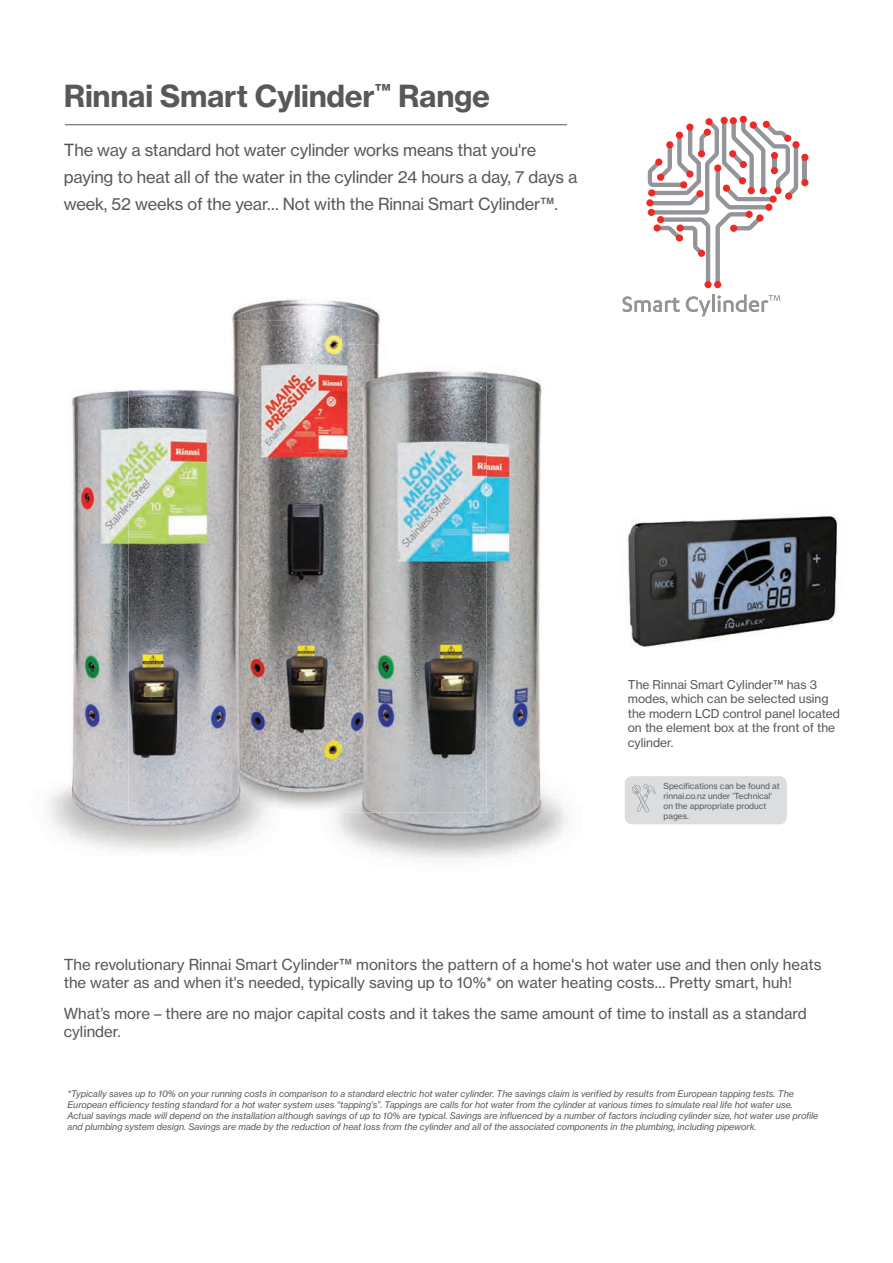
<style>
.page{position:relative;width:893px;height:1263px;background:#fff}
.page>*{position:absolute;margin:0;border:0;box-sizing:border-box;transform-origin:0 0}
.t1{font:30px "N Haas Grotesk TX Pro 75 Bd";letter-spacing:-.01em;color:#57585a}
.t2{font:16.5px/27px "N Haas Grotesk TX Pro 55 Rg";letter-spacing:-.01em;color:#57585a}
.t3{font:15px/18px "N Haas Grotesk TX Pro 55 Rg";color:#57585a}
.t4{font:12px/14.4px "N Haas Grotesk TX Pro 55 Rg";color:#57585a}
.t5{font:9px/10.8px "N Haas Grotesk TX Pro 56 It";color:#57585a}
.t6{font:8.25px/9.9px "N Haas Grotesk TX Pro 55 Rg";color:#57585a}
</style>
<div class="page">
<hr style="left:65px;top:124px;width:502px;height:1px;background:#57585a">
<img style="left:232px;top:298px;width:148px;height:46px">
<img style="left:487px;top:372px;width:55px;height:133px">
<img style="left:484px;top:505px;width:83px;height:353px">
<img style="left:342px;top:812px;width:142px;height:47px">
<img style="left:342px;top:344px;width:145px;height:468px">
<img style="left:48px;top:390px;width:91px;height:461px">
<img style="left:139px;top:812px;width:203px;height:39px">
<img style="left:128px;top:321px;width:214px;height:491px">
<img style="left:627px;top:515px;width:212px;height:132px">
<div style="left:625px;top:776px;width:162px;height:48px;background:#dcdddf;border-radius:7px"></div>
<svg style="left:632px;top:784px;width:23px;height:28px"></svg>
<svg style="left:623px;top:296px;width:57px;height:16px"></svg>
<svg style="left:686px;top:296px;width:24px;height:20px"></svg>
<hr style="left:712px;top:295px;width:3px;height:17px;background:#939598">
<svg style="left:717px;top:295px;width:63px;height:17px"></svg>
<hr style="left:803px;top:157px;width:4px;height:26px;background:#939598">
<svg style="left:648px;top:119px;width:150px;height:166px"></svg>
<div style="left:714px;top:281px;width:7px;height:7px;background:#ee2926;border-radius:50%"></div>
<div style="left:745px;top:211px;width:8px;height:7px;background:#ee2926;border-radius:50%"></div>
<div style="left:730px;top:225px;width:7px;height:7px;background:#ee2926;border-radius:50%"></div>
<div style="left:653px;top:224px;width:8px;height:8px;background:#ee2926;border-radius:50%"></div>
<div style="left:676px;top:224px;width:8px;height:8px;background:#ee2926;border-radius:50%"></div>
<div style="left:698px;top:250px;width:7px;height:7px;background:#ee2926;border-radius:50%"></div>
<div style="left:704px;top:281px;width:8px;height:7px;background:#ee2926;border-radius:50%"></div>
<div style="left:657px;top:216px;width:7px;height:7px;background:#ee2926;border-radius:50%"></div>
<div style="left:648px;top:209px;width:7px;height:7px;background:#ee2926;border-radius:50%"></div>
<div style="left:646px;top:199px;width:7px;height:7px;background:#ee2926;border-radius:50%"></div>
<div style="left:648px;top:189px;width:7px;height:7px;background:#ee2926;border-radius:50%"></div>
<div style="left:680px;top:181px;width:7px;height:7px;background:#ee2926;border-radius:50%"></div>
<div style="left:655px;top:158px;width:7px;height:8px;background:#ee2926;border-radius:50%"></div>
<div style="left:657px;top:174px;width:7px;height:7px;background:#ee2926;border-radius:50%"></div>
<div style="left:666px;top:141px;width:7px;height:7px;background:#ee2926;border-radius:50%"></div>
<div style="left:676px;top:132px;width:7px;height:7px;background:#ee2926;border-radius:50%"></div>
<div style="left:686px;top:170px;width:7px;height:8px;background:#ee2926;border-radius:50%"></div>
<div style="left:686px;top:124px;width:7px;height:7px;background:#ee2926;border-radius:50%"></div>
<div style="left:704px;top:129px;width:7px;height:7px;background:#ee2926;border-radius:50%"></div>
<div style="left:698px;top:150px;width:7px;height:7px;background:#ee2926;border-radius:50%"></div>
<div style="left:705px;top:118px;width:8px;height:7px;background:#ee2926;border-radius:50%"></div>
<div style="left:763px;top:121px;width:7px;height:7px;background:#ee2926;border-radius:50%"></div>
<div style="left:740px;top:116px;width:7px;height:7px;background:#ee2926;border-radius:50%"></div>
<div style="left:730px;top:117px;width:7px;height:7px;background:#ee2926;border-radius:50%"></div>
<div style="left:721px;top:117px;width:7px;height:7px;background:#ee2926;border-radius:50%"></div>
<div style="left:784px;top:135px;width:7px;height:7px;background:#ee2926;border-radius:50%"></div>
<div style="left:750px;top:121px;width:7px;height:8px;background:#ee2926;border-radius:50%"></div>
<div style="left:748px;top:187px;width:7px;height:7px;background:#ee2926;border-radius:50%"></div>
<div style="left:760px;top:187px;width:7px;height:7px;background:#ee2926;border-radius:50%"></div>
<div style="left:774px;top:187px;width:8px;height:7px;background:#ee2926;border-radius:50%"></div>
<div style="left:696px;top:190px;width:8px;height:7px;background:#ee2926;border-radius:50%"></div>
<div style="left:714px;top:164px;width:7px;height:8px;background:#ee2926;border-radius:50%"></div>
<div style="left:740px;top:161px;width:7px;height:7px;background:#ee2926;border-radius:50%"></div>
<div style="left:729px;top:150px;width:7px;height:7px;background:#ee2926;border-radius:50%"></div>
<div style="left:772px;top:156px;width:5px;height:15px;background:#939598"></div>
<div style="left:771px;top:167px;width:7px;height:7px;background:#ee2926;border-radius:50%"></div>
<div style="left:771px;top:152px;width:7px;height:7px;background:#ee2926;border-radius:50%"></div>
<div style="left:739px;top:177px;width:7px;height:7px;background:#ee2926;border-radius:50%"></div>
<div style="left:769px;top:196px;width:8px;height:7px;background:#ee2926;border-radius:50%"></div>
<div style="left:756px;top:214px;width:7px;height:8px;background:#ee2926;border-radius:50%"></div>
<div style="left:765px;top:204px;width:7px;height:7px;background:#ee2926;border-radius:50%"></div>
<div style="left:723px;top:185px;width:7px;height:7px;background:#ee2926;border-radius:50%"></div>
<div style="left:676px;top:234px;width:7px;height:8px;background:#ee2926;border-radius:50%"></div>
<div style="left:801px;top:154px;width:7px;height:7px;background:#ee2926;border-radius:50%"></div>
<div style="left:801px;top:179px;width:7px;height:7px;background:#ee2926;border-radius:50%"></div>
<div style="left:792px;top:141px;width:7px;height:7px;background:#ee2926;border-radius:50%"></div>
<div style="left:785px;top:193px;width:7px;height:7px;background:#ee2926;border-radius:50%"></div>
<h1 class="t1" style="left:64px;top:77px;width:428px">Rinnai Smart Cylinder<sup>™</sup> Range</h1>
<h2 class="t2" style="left:64px;top:137px;width:515px">The way a standard hot water cylinder works means that you're paying to heat all of the water in the cylinder 24 hours a day, 7 days a week, 52 weeks of the year… Not with the Rinnai Smart Cylinder™.</h2>
<h3 class="t4" style="left:628px;top:677px;width:214px">The Rinnai Smart Cylinder™ has 3 modes, which can be selected using the modern LCD control panel located on the element box at the front of the cylinder.</h3>
<p class="t6" style="left:663px;top:781px;width:118px">Specifications can be found at rinnai.co.nz under 'Technical' on the appropriate product pages.</p>
<h3 class="t3" style="left:64px;top:956px;width:759px">The revolutionary Rinnai Smart Cylinder™ monitors the pattern of a home's hot water use and then only heats the water as and when it's needed, typically saving up to 10%* on water heating costs… Pretty smart, huh!</h3>
<h3 class="t3" style="left:64px;top:1004px;width:745px">What’s more – there are no major capital costs and it takes the same amount of time to install as a standard cylinder.</h3>
<p class="t5" style="left:68px;top:1088px;width:752px">*Typically saves up to 10% on your running costs in comparison to a standard electric hot water cylinder. The savings claim is verified by results from European tapping tests. The European efficiency testing standard for a hot water system uses “tapping’s”. Tappings are calls for hot water from the cylinder at various times to simulate real life hot water use.<br>Actual savings made will depend on the installation although savings of up to 10% are typical. Savings are influenced by a number of factors including cylinder size, hot water use profile and plumbing system design. Savings are made by the reduction of heat loss from the cylinder and all of the associated components in the plumbing, including pipework.</p>
</div>
